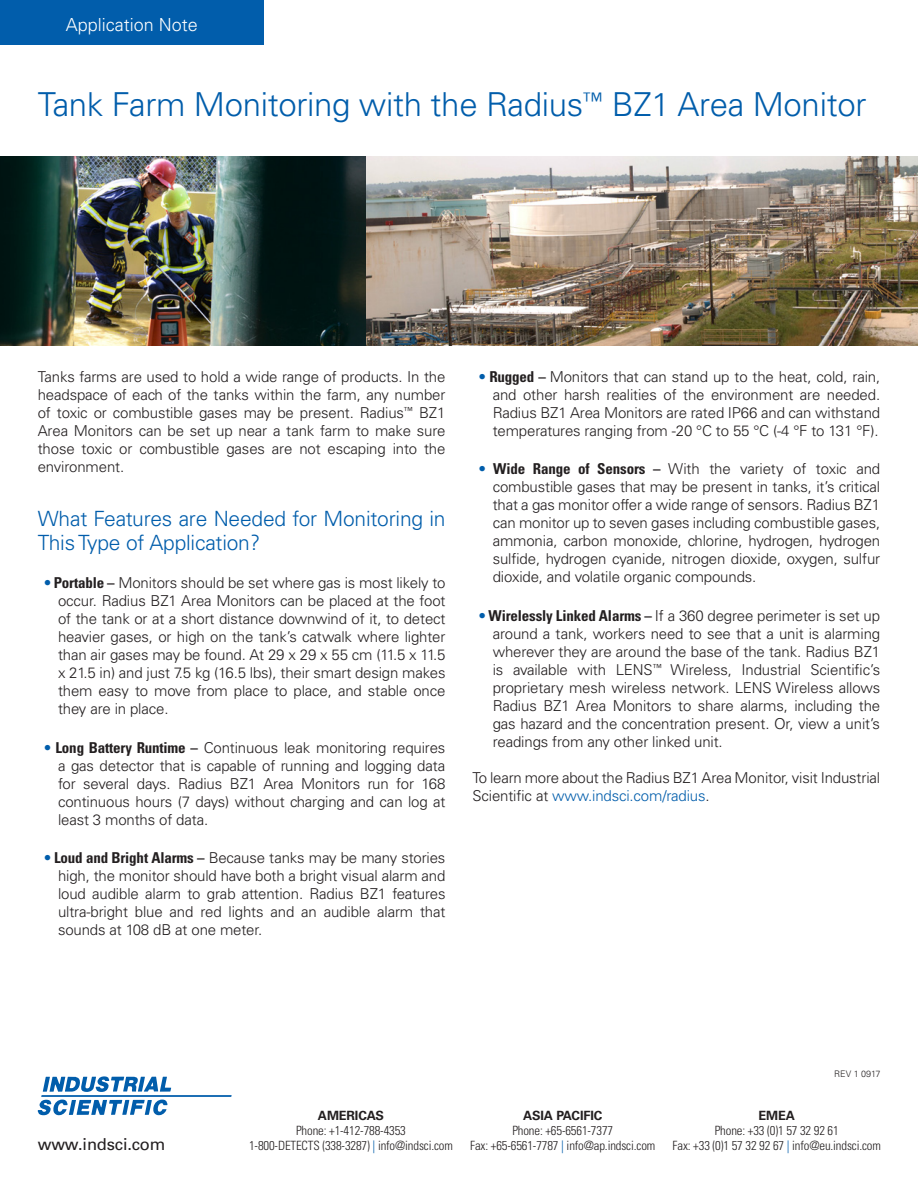
<style>
.page{position:relative;width:918px;height:1188px;background:#fff}
.page>*{position:absolute;margin:0;border:0;box-sizing:border-box;transform-origin:0 0}
.t1{font:300 33px "Univers LT Std";letter-spacing:-.01em;color:#015dab}
.t2{font:300 21px/24px "Univers LT Std";letter-spacing:-.01em;color:#015dab}
.t3{font:300 18px "Univers LT Std";color:#fff}
.Web_site_back_page{font:16.5px "Univers LT Std";letter-spacing:-.01em;color:#231f20}
.t4{font:300 15px/18px "Univers LT Std";letter-spacing:-.01em;color:#231f20;text-align:justify}
.Country_AMERICAS__AP{font:300 condensed 12.75px "Univers LT Std";letter-spacing:-.01em;color:#231f20}
.Country_AMERICAS__AP-2{font:700 12.75px "Univers LT Std";letter-spacing:-.01em;color:#231f20}
.Spec_copy{font:300 9px "Univers LT Std";color:#231f20}
.s1{font-weight:700;font-stretch:condensed;color:#015dab}
.s2{font-weight:700;font-stretch:condensed}
.s3{color:#015dab}
</style>
<div class="page">
<img style="left:0;top:156px;width:918px;height:189px">
<div style="left:0;top:0;width:264px;height:44px;background:#015dab"></div>
<svg style="left:43px;top:1076px;width:128px;height:16px"></svg>
<hr style="left:41px;top:1095px;width:191px;height:2px;background:#015dab">
<svg style="left:37px;top:1099px;width:131px;height:16px"></svg>
<p class="t3" style="left:66px;top:14px;width:134px">Application Note</p>
<p class="t1" style="left:38px;top:84px;width:830px">Tank Farm Monitoring with the Radius<sup>™</sup> BZ1 Area Monitor</p>
<p class="t4" style="left:38px;top:368px;width:409px">Tanks farms are used to hold a wide range of products. In the headspace of each of the tanks within the farm, any number of toxic or combustible gases may be present. Radius<sup>™</sup> BZ1<br>Area Monitors can be set up near a tank farm to make sure those toxic or combustible gases are not escaping into the environment.</p>
<p class="t2" style="left:38px;top:507px;width:409px">What Features are Needed for Monitoring in<br>This Type of Application?</p>
<p class="t4" style="left:58px;top:574px;width:389px;text-indent:-14px"><span class="s1">•</span> <span class="s2">Portable –</span> Monitors should be set where gas is most likely to occur. Radius BZ1 Area Monitors can be placed at the foot of the tank or at a short distance downwind of it, to detect heavier gases, or high on the tank’s catwalk where lighter than air gases may be found. At 29 x 29 x 55 cm (11.5 x 11.5 x 21.5 in) and just 7.5 kg (16.5 lbs), their smart design makes them easy to move from place to place, and stable once they are in place.</p>
<p class="t4" style="left:58px;top:738px;width:389px;text-indent:-14px"><span class="s1">•</span> <span class="s2">Long Battery Runtime –</span> Continuous leak monitoring requires a gas detector that is capable of running and logging data for several days. Radius BZ1 Area Monitors run for 168 continuous hours (7 days) without charging and can log at least 3 months of data.</p>
<p class="t4" style="left:58px;top:849px;width:389px;text-indent:-14px"><span class="s1">•</span> <span class="s2">Loud and Bright Alarms –</span> Because tanks may be many stories high, the monitor should have both a bright visual alarm and loud audible alarm to grab attention. Radius BZ1 features ultra-bright blue and red lights and an audible alarm that sounds at 108 dB at one meter.</p>
<p class="t4" style="left:493px;top:368px;width:389px;text-indent:-14px"><span class="s1">•</span> <span class="s2">Rugged –</span> Monitors that can stand up to the heat, cold, rain, and other harsh realities of the environment are needed.<br>Radius BZ1 Area Monitors are rated IP66 and can withstand temperatures ranging from -20 °C to 55 °C (-4 °F to 131 °F).</p>
<p class="t4" style="left:493px;top:460px;width:389px;text-indent:-14px"><span class="s1">•</span> <span class="s2">Wide Range of Sensors –</span> With the variety of toxic and combustible gases that may be present in tanks, it’s critical that a gas monitor offer a wide range of sensors. Radius BZ1 can monitor up to seven gases including combustible gases, ammonia, carbon monoxide, chlorine, hydrogen, hydrogen sulfide, hydrogen cyanide, nitrogen dioxide, oxygen, sulfur dioxide, and volatile organic compounds.</p>
<p class="t4" style="left:493px;top:606px;width:389px;text-indent:-14px"><span class="s1">•</span> <span class="s2">Wirelessly Linked Alarms –</span> If a 360 degree perimeter is set up around a tank, workers need to see that a unit is alarming wherever they are around the base of the tank. Radius BZ1 is available with LENS<sup>™</sup> Wireless, Industrial Scientific’s proprietary mesh wireless network. LENS Wireless allows Radius BZ1 Area Monitors to share alarms, including the gas hazard and the concentration present. Or, view a unit’s readings from any other linked unit.</p>
<p class="t4" style="left:472px;top:768px;width:409px">To learn more about the Radius BZ1 Area Monitor, visit Industrial<br>Scientific at <span class="s3">www.indsci.com/radius</span>.</p>
<p class="Web_site_back_page" style="left:38px;top:1134px;width:129px">www.indsci.com</p>
<p class="Country_AMERICAS__AP-2" style="left:318px;top:1108px;width:68px">AMERICAS</p>
<p class="Country_AMERICAS__AP" style="left:296px;top:1123px;width:111px">Phone: +1-412-788-4353</p>
<p class="Country_AMERICAS__AP" style="left:249px;top:1138px;width:205px">1-800-DETECTS (338-3287) <span class="s3">|</span> info@indsci.com</p>
<p class="Country_AMERICAS__AP-2" style="left:523px;top:1108px;width:80px">ASIA PACIFIC</p>
<p class="Country_AMERICAS__AP" style="left:512px;top:1123px;width:102px">Phone: +65-6561-7377</p>
<p class="Country_AMERICAS__AP" style="left:470px;top:1138px;width:187px">Fax: +65-6561-7787 <span class="s3">|</span> info@ap.indsci.com</p>
<p class="Spec_copy" style="left:834px;top:1069px;width:48px">REV 1 0917</p>
<p class="Country_AMERICAS__AP-2" style="left:759px;top:1108px;width:38px">EMEA</p>
<p class="Country_AMERICAS__AP" style="left:715px;top:1123px;width:126px">Phone: +33 (0)1 57 32 92 61</p>
<p class="Country_AMERICAS__AP" style="left:673px;top:1138px;width:210px">Fax: +33 (0)1 57 32 92 67 <span class="s3">|</span> info@eu.indsci.com</p>
</div>
